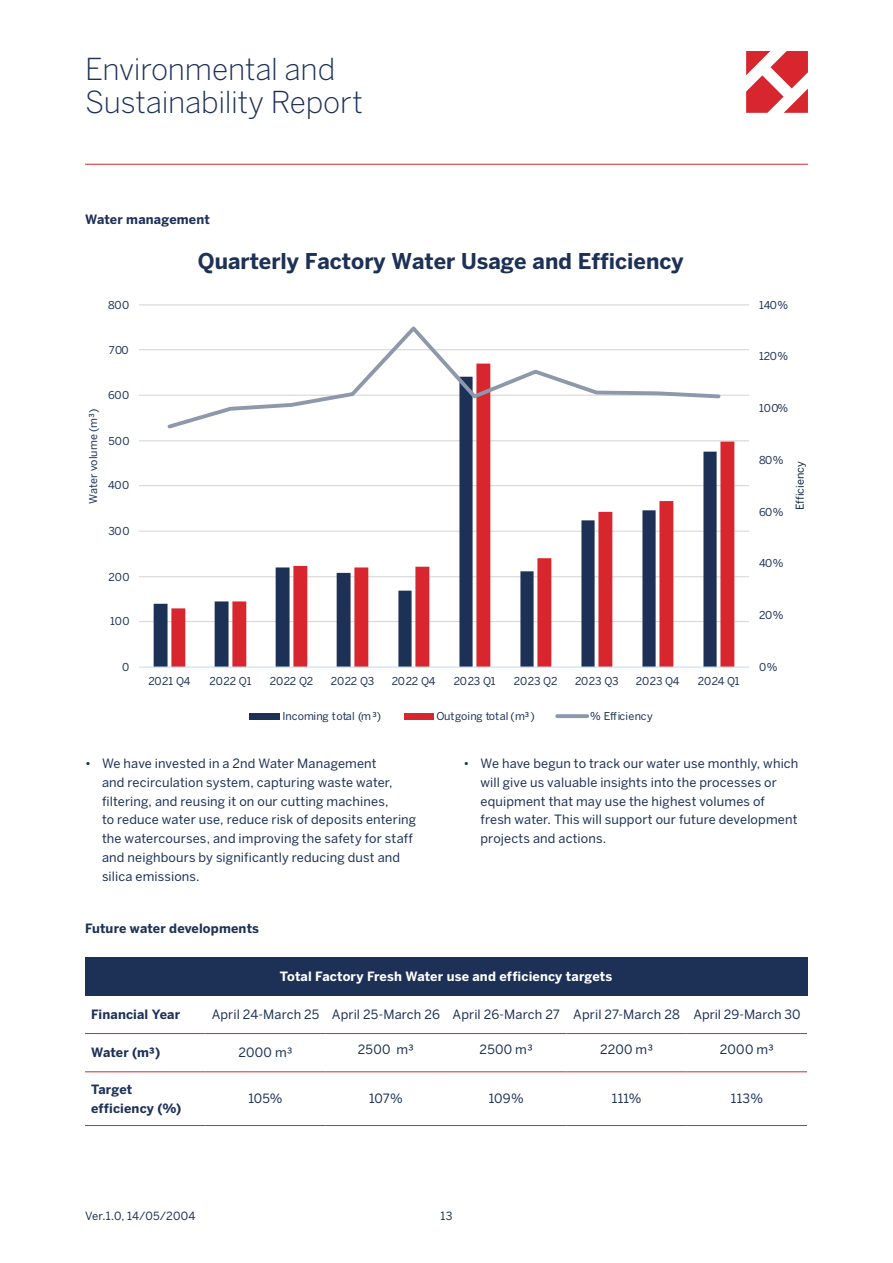
<style>
.page{position:relative;width:893px;height:1263px;background:#fff}
.page>*{position:absolute;margin:0;border:0;box-sizing:border-box;transform-origin:0 0}
.t1{font:300 30px/33px "Benton Sans";letter-spacing:-.01em;color:#1d3157}
.t2{font:700 21.6px "Benton Sans";color:#1d3157}
.t3{font:12.75px/18.8px "Benton Sans";letter-spacing:.01em;color:#1d3157}
.t4{font:700 12.75px/18.8px "Benton Sans";letter-spacing:.01em;color:#1d3157}
.t5{font:700 12.75px "Benton Sans";letter-spacing:.01em;color:#fff}
.t6{font:11.25px "Benton Sans";letter-spacing:.02em;color:#1d3157}
.t7{font:10.8px "Benton Sans";letter-spacing:-.015em;color:#1d3157}
.t8{font:10.8px "Benton Sans";letter-spacing:.02em;color:#1d3157}
.t9{font:10.8px "Benton Sans";color:#0e2841}
</style>
<div class="page">
<svg style="left:746px;top:51px;width:62px;height:62px"></svg>
<hr style="left:85px;top:164px;width:723px;height:1px;background:#d8262e">
<div style="left:85px;top:957px;width:722px;height:38px;background:#1d3157"></div>
<hr style="left:85px;top:1033px;width:120px;height:1px;background:#d8262e">
<hr style="left:205px;top:1033px;width:121px;height:1px;background:#d8262e">
<hr style="left:326px;top:1033px;width:120px;height:1px;background:#d8262e">
<hr style="left:446px;top:1033px;width:120px;height:1px;background:#d8262e">
<hr style="left:566px;top:1033px;width:121px;height:1px;background:#d8262e">
<hr style="left:687px;top:1033px;width:120px;height:1px;background:#d8262e">
<hr style="left:85px;top:1071px;width:120px;height:1px;background:#d8262e">
<hr style="left:205px;top:1071px;width:121px;height:1px;background:#d8262e">
<hr style="left:326px;top:1071px;width:120px;height:1px;background:#d8262e">
<hr style="left:446px;top:1071px;width:120px;height:1px;background:#d8262e">
<hr style="left:566px;top:1071px;width:121px;height:1px;background:#d8262e">
<hr style="left:687px;top:1071px;width:120px;height:1px;background:#d8262e">
<hr style="left:85px;top:1125px;width:120px;height:1px;background:#d8262e">
<hr style="left:205px;top:1125px;width:121px;height:1px;background:#d8262e">
<hr style="left:326px;top:1125px;width:120px;height:1px;background:#d8262e">
<hr style="left:446px;top:1125px;width:120px;height:1px;background:#d8262e">
<hr style="left:566px;top:1125px;width:121px;height:1px;background:#d8262e">
<hr style="left:687px;top:1125px;width:120px;height:1px;background:#d8262e">
<hr style="left:139px;top:621px;width:610px;height:1px;background:#d9d9d9">
<hr style="left:139px;top:576px;width:610px;height:1px;background:#d9d9d9">
<hr style="left:139px;top:531px;width:610px;height:1px;background:#d9d9d9">
<hr style="left:139px;top:485px;width:610px;height:1px;background:#d9d9d9">
<hr style="left:139px;top:440px;width:610px;height:1px;background:#d9d9d9">
<hr style="left:139px;top:395px;width:610px;height:1px;background:#d9d9d9">
<hr style="left:139px;top:349px;width:610px;height:1px;background:#d9d9d9">
<hr style="left:139px;top:304px;width:610px;height:1px;background:#d9d9d9">
<svg style="left:154px;top:394px;width:17px;height:272px"></svg>
<svg style="left:171px;top:394px;width:563px;height:272px"></svg>
<hr style="left:139px;top:666px;width:610px;height:2px;background:#cadff4">
<svg style="left:165px;top:326px;width:558px;height:105px"></svg>
<div style="left:249px;top:713px;width:30px;height:7px;background:#1d3157"></div>
<div style="left:404px;top:713px;width:29px;height:7px;background:#d8262e"></div>
<svg style="left:557px;top:714px;width:30px;height:4px"></svg>
<h1 class="t1" style="left:85px;top:52px;width:279px">Environmental and<br>Sustainability Report</h1>
<p class="t4" style="left:85px;top:210px;width:126px">Water management</p>
<p class="t7" style="left:108px;top:298px;width:23px">800</p>
<p class="t7" style="left:109px;top:343px;width:21px">700</p>
<p class="t7" style="left:87px;top:504px;width:97px;rotate:-90deg">Water volume (m³)</p>
<p class="t7" style="left:108px;top:389px;width:23px">600</p>
<p class="t7" style="left:109px;top:434px;width:23px">500</p>
<p class="t7" style="left:108px;top:479px;width:23px">400</p>
<p class="t7" style="left:108px;top:525px;width:23px">300</p>
<p class="t7" style="left:108px;top:570px;width:23px">200</p>
<p class="t7" style="left:110px;top:615px;width:21px">100</p>
<p class="t7" style="left:122px;top:661px;width:9px">0</p>
<h2 class="t2" style="left:198px;top:249px;width:487px">Quarterly Factory Water Usage and Efficiency</h2>
<p class="t7" style="left:148px;top:674px;width:44px">2021 Q4</p>
<p class="t7" style="left:210px;top:674px;width:43px">2022 Q1</p>
<p class="t7" style="left:270px;top:674px;width:45px">2022 Q2</p>
<p class="t7" style="left:331px;top:674px;width:45px">2022 Q3</p>
<p class="t7" style="left:392px;top:674px;width:45px">2022 Q4</p>
<p class="t7" style="left:454px;top:674px;width:43px">2023 Q1</p>
<p class="t7" style="left:514px;top:674px;width:45px">2023 Q2</p>
<p class="t7" style="left:575px;top:674px;width:45px">2023 Q3</p>
<p class="t7" style="left:636px;top:674px;width:45px">2023 Q4</p>
<p class="t7" style="left:698px;top:674px;width:43px">2024 Q1</p>
<p class="t7" style="left:282px;top:710px;width:100px">Incoming total (m³)</p>
<p class="t7" style="left:436px;top:710px;width:100px">Outgoing total (m³ )</p>
<p class="t8" style="left:590px;top:710px;width:64px">% Efficiency</p>
<p class="t7" style="left:759px;top:298px;width:31px">140%</p>
<p class="t7" style="left:759px;top:350px;width:31px">120%</p>
<p class="t7" style="left:759px;top:402px;width:31px">100%</p>
<p class="t7" style="left:759px;top:454px;width:26px">80%</p>
<p class="t7" style="left:759px;top:505px;width:26px">60%</p>
<p class="t9" style="left:793px;top:510px;width:51px;rotate:-90deg">Efficiency</p>
<p class="t7" style="left:759px;top:557px;width:26px">40%</p>
<p class="t7" style="left:759px;top:609px;width:26px">20%</p>
<p class="t7" style="left:759px;top:661px;width:20px">0%</p>
<p class="t3" style="left:102px;top:754px;width:316px;text-indent:-17px">• We have invested in a 2nd Water Management<br>and recirculation system, capturing waste water, filtering, and reusing it on our cutting machines,<br>to reduce water use, reduce risk of deposits entering the watercourses, and improving the safety for staff and neighbours by significantly reducing dust and silica emissions.</p>
<p class="t3" style="left:480px;top:754px;width:319px;text-indent:-17px">• We have begun to track our water use monthly, which will give us valuable insights into the processes or equipment that may use the highest volumes of fresh water. This will support our future development projects and actions.</p>
<p class="t4" style="left:85px;top:919px;width:176px">Future water developments</p>
<p class="t5" style="left:280px;top:968px;width:334px">Total Factory Fresh Water use and efficiency targets</p>
<p class="t4" style="left:91px;top:1005px;width:91px">Financial Year</p>
<p class="t3" style="left:212px;top:1005px;width:590px">April 24-March 25 April 25-March 26 April 26-March 27 April 27-March 28 April 29-March 30</p>
<p class="t4" style="left:91px;top:1043px;width:71px">Water (m³)</p>
<p class="t3" style="left:239px;top:1043px;width:56px">2000 m³</p>
<p class="t3" style="left:358px;top:1040px;width:58px">2500 m³</p>
<p class="t3" style="left:480px;top:1040px;width:55px">2500 m³</p>
<p class="t3" style="left:600px;top:1040px;width:55px">2200 m³</p>
<p class="t3" style="left:720px;top:1040px;width:56px">2000 m³</p>
<p class="t4" style="left:91px;top:1080px;width:92px">Target efficiency (%)</p>
<p class="t3" style="left:248px;top:1089px;width:36px">105%</p>
<p class="t3" style="left:369px;top:1089px;width:35px">107%</p>
<p class="t3" style="left:489px;top:1089px;width:36px">109%</p>
<p class="t3" style="left:612px;top:1089px;width:31px">111%</p>
<p class="t3" style="left:731px;top:1089px;width:34px">113%</p>
<p class="t6" style="left:85px;top:1210px;width:112px">Ver.1.0, 14/05/2004</p>
<p class="t6" style="left:440px;top:1210px;width:14px">13</p>
</div>
